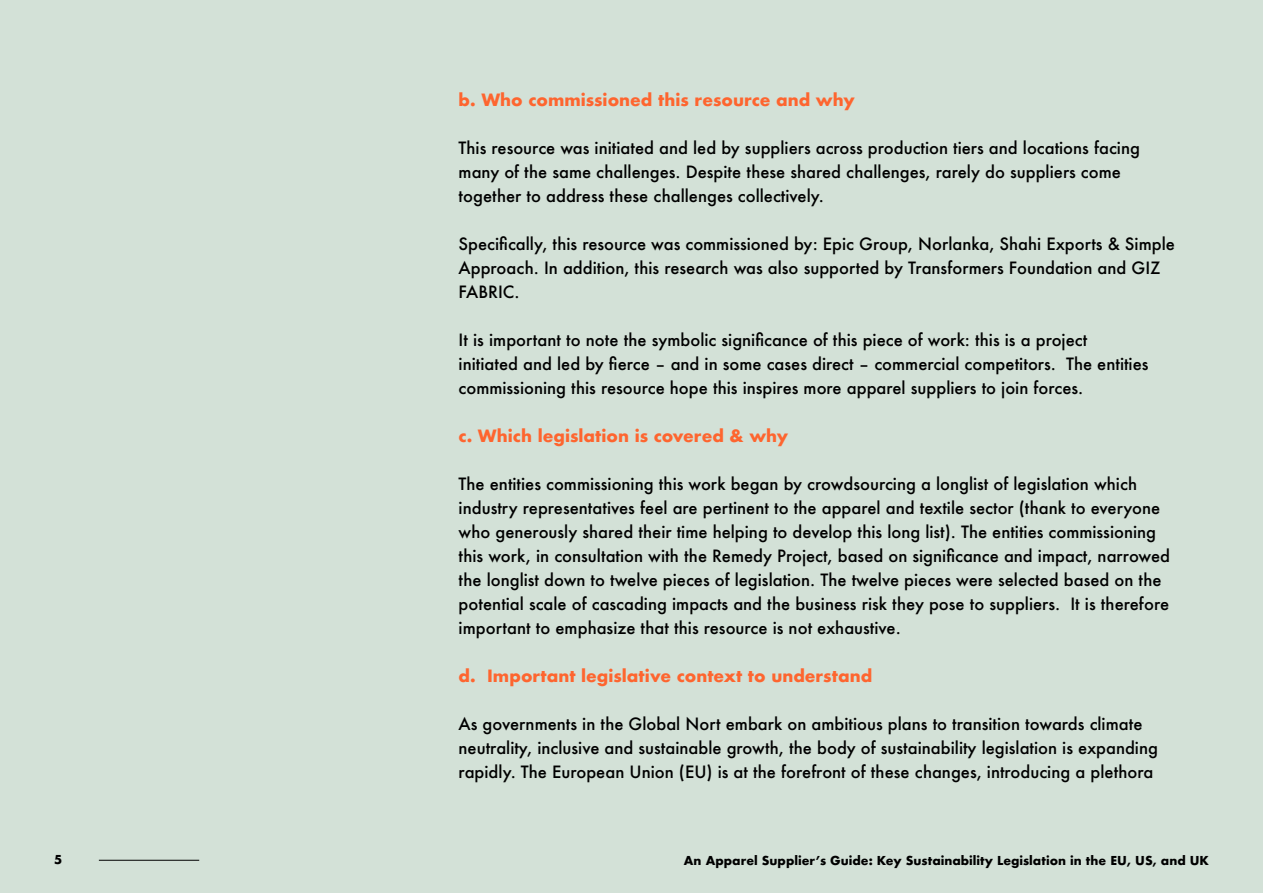
<style>
.page{position:relative;width:1263px;height:893px;background:#d3e1d7}
.page>*{position:absolute;margin:0;border:0;box-sizing:border-box;transform-origin:0 0}
.t1{font:500 16.5px/24px "Futura";color:#000}
.t2{font:700 16.5px "Futura";color:#fe652f}
.t3{font:700 12px "Futura";color:#000}
</style>
<div class="page">
<hr style="left:99px;top:860px;width:100px;height:1px;background:#000">
<p class="t2" style="left:459px;top:88px;width:398px">b. Who commissioned this resource and why</p>
<p class="t1" style="left:459px;top:135px;width:683px">This resource was initiated and led by suppliers across production tiers and locations facing many of the same challenges. Despite these shared challenges, rarely do suppliers come together to address these challenges collectively.</p>
<p class="t1" style="left:459px;top:231px;width:718px">Specifically, this resource was commissioned by: Epic Group, Norlanka, Shahi Exports &amp; Simple<br>Approach. In addition, this research was also supported by Transformers Foundation and GIZ<br>FABRIC.</p>
<p class="t1" style="left:459px;top:327px;width:691px">It is important to note the symbolic significance of this piece of work: this is a project initiated and led by fierce – and in some cases direct – commercial competitors. The entities commissioning this resource hope this inspires more apparel suppliers to join forces.</p>
<p class="t2" style="left:459px;top:424px;width:331px">c. Which legislation is covered &amp; why</p>
<p class="t1" style="left:459px;top:471px;width:713px">The entities commissioning this work began by crowdsourcing a longlist of legislation which industry representatives feel are pertinent to the apparel and textile sector (thank to everyone who generously shared their time helping to develop this long list). The entities commissioning this work, in consultation with the Remedy Project, based on significance and impact, narrowed the longlist down to twelve pieces of legislation. The twelve pieces were selected based on the potential scale of cascading impacts and the business risk they pose to suppliers. It is therefore important to emphasize that this resource is not exhaustive.</p>
<p class="t2" style="left:459px;top:664px;width:415px">d. Important legislative context to understand</p>
<p class="t1" style="left:459px;top:711px;width:701px">As governments in the Global Nort embark on ambitious plans to transition towards climate neutrality, inclusive and sustainable growth, the body of sustainability legislation is expanding rapidly. The European Union (EU) is at the forefront of these changes, introducing a plethora</p>
<p class="t3" style="left:54px;top:851px;width:10px">5</p>
<p class="t3" style="left:684px;top:851px;width:527px">An Apparel Supplier’s Guide: Key Sustainability Legislation in the EU, US, and UK</p>
</div>
